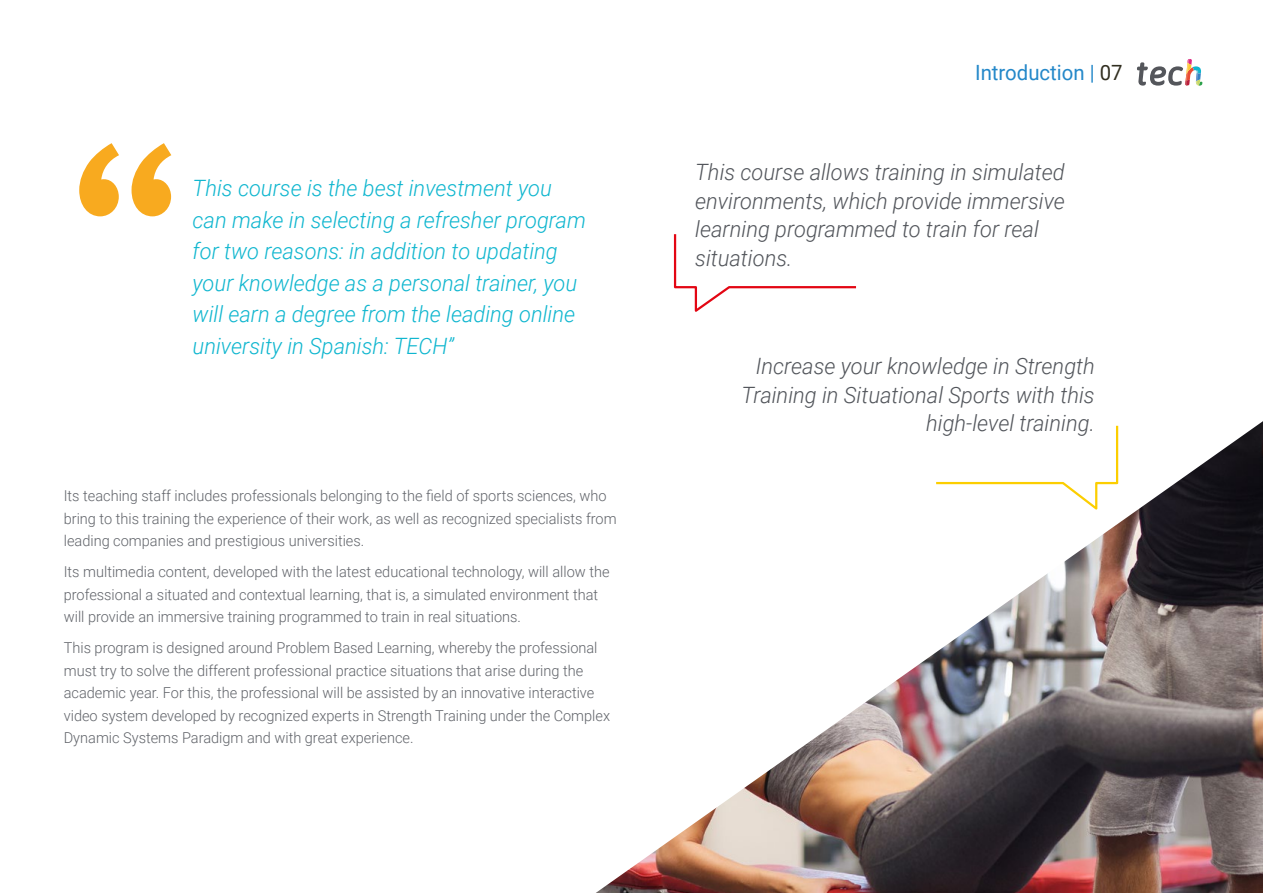
<style>
.page{position:relative;width:1263px;height:893px;background:#fff}
.page>*{position:absolute;margin:0;border:0;box-sizing:border-box;transform-origin:0 0}
.t1{font:italic 300 22.5px/28.5px "Roboto";color:#52555b;text-align:right}
.t2{font:italic 300 22.5px/31.5px "Roboto";color:#0fb6cf}
.t3{font:21px "Roboto";color:#2488c9}
.t4{font:300 15px/22.5px "Roboto";color:#61646a}
.s1{color:#312e20}
</style>
<div class="page">
<svg style="left:79px;top:143px;width:92px;height:73px"></svg>
<img style="left:596px;top:421px;width:667px;height:472px">
<svg style="left:1137px;top:59px;width:65px;height:27px"></svg>
<svg style="left:934px;top:424px;width:185px;height:89px"></svg>
<svg style="left:673px;top:234px;width:183px;height:78px"></svg>
<h1 class="t2" style="left:193px;top:172px;width:395px">This course is the best investment you can make in selecting a refresher program for two reasons: in addition to updating your knowledge as a personal trainer, you will earn a degree from the leading online university in Spanish: TECH”</h1>
<p class="t4" style="left:64px;top:484px;width:554px">Its teaching staff includes professionals belonging to the field of sports sciences, who bring to this training the experience of their work, as well as recognized specialists from leading companies and prestigious universities.</p>
<p class="t4" style="left:64px;top:560px;width:547px">Its multimedia content, developed with the latest educational technology, will allow the professional a situated and contextual learning, that is, a simulated environment that will provide an immersive training programmed to train in real situations.</p>
<p class="t4" style="left:64px;top:636px;width:548px">This program is designed around Problem Based Learning, whereby the professional must try to solve the different professional practice situations that arise during the academic year. For this, the professional will be assisted by an innovative interactive video system developed by recognized experts in Strength Training under the Complex Dynamic Systems Paradigm and with great experience.</p>
<h2 class="t3" style="left:975px;top:57px;width:149px">Introduction | <span class="s1">07</span></h2>
<h1 class="t1" style="left:695px;top:157px;width:371px;text-align:left">This course allows training in simulated environments, which provide immersive learning programmed to train for real situations.</h1>
<h1 class="t1" style="left:742px;top:351px;width:355px">Increase your knowledge in Strength<br>Training in Situational Sports with this high-level training.</h1>
</div>
